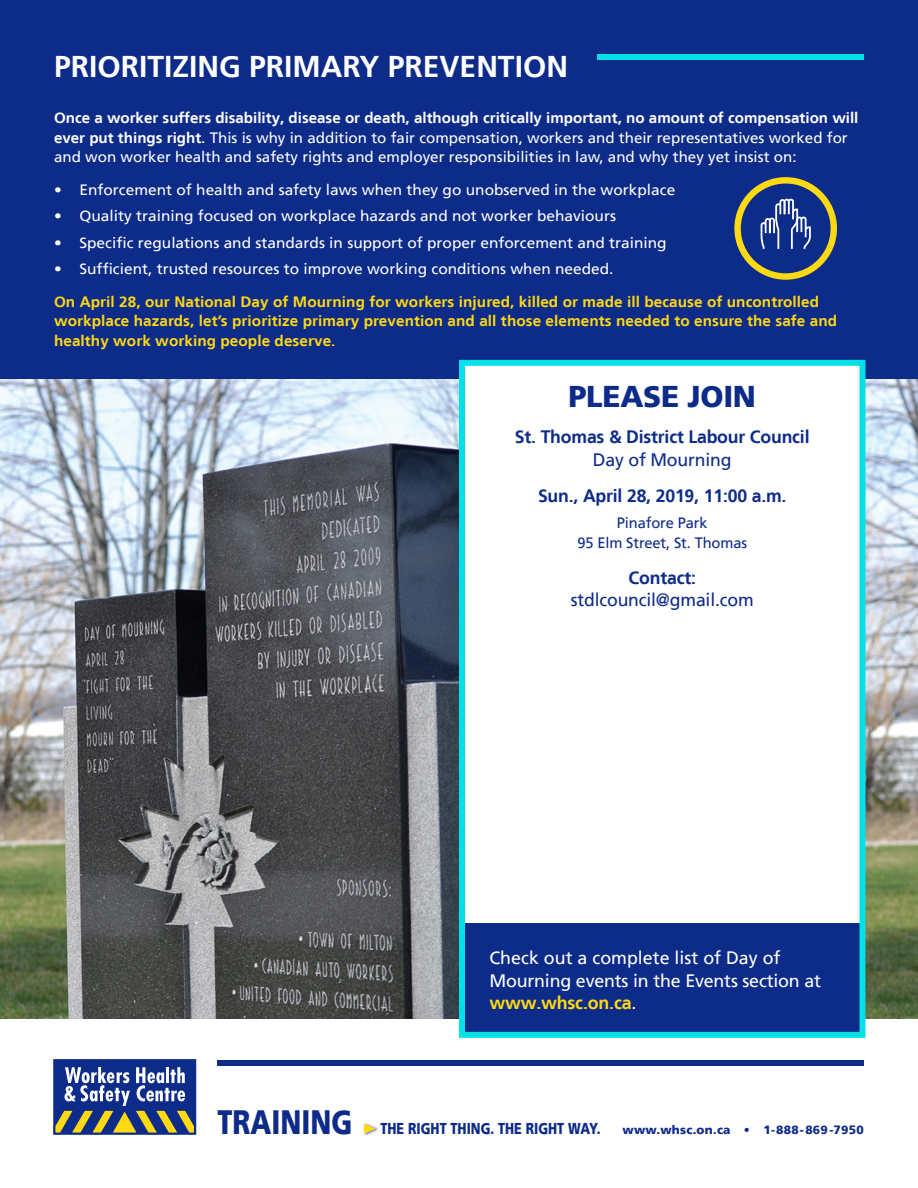
<style>
.page{position:relative;width:918px;height:1188px;background:#fff}
.page>*{position:absolute;margin:0;border:0;box-sizing:border-box;transform-origin:0 0}
.t1{font:700 30px "Frutiger LT";color:#fff}
.t2{font:900 30px "Frutiger LT";letter-spacing:-.01em;color:#0d2b88}
.t3{font:700 18px/22.5px "Frutiger LT";letter-spacing:-.01em;color:#0d2b88;text-align:center}
.t4{font:18px/22.5px "Frutiger LT";letter-spacing:-.01em;color:#fff}
.t5{font:18px "Frutiger LT";letter-spacing:-.01em;color:#0d2b88}
.t6{font:900 15.75px "Frutiger LT";color:#0d2b88;scale:.8 1}
.t7{font:15px/19.5px "Frutiger LT";color:#fff}
.t8{font:700 15px/19.5px "Frutiger LT";letter-spacing:.005em;color:#ffd911}
.t9{font:15px/19.5px "Frutiger LT";letter-spacing:-.01em;color:#0d2b88;text-align:center}
.t10{font:900 12px "Frutiger LT";letter-spacing:.02em;color:#0d2b88}
.s1{font-weight:700}
.s2{font-weight:400}
.s3{font-weight:700;color:#ffd911}
.s4{font-size:33.75px}
</style>
<div class="page">
<img style="left:866px;top:379px;width:52px;height:640px">
<img style="left:0;top:379px;width:459px;height:640px">
<div style="left:0;top:0;width:918px;height:379px;background:#0d2b88"></div>
<div style="left:364px;top:1123px;width:15px;height:14px;background:#0d2b88;opacity:.6"></div>
<svg style="left:364px;top:1124px;width:12px;height:10px"></svg>
<div style="left:597px;top:54px;width:267px;height:6px;background:#02e1e7"></div>
<svg style="left:53px;top:1059px;width:144px;height:76px;background:#4f608b"></svg>
<svg style="left:734px;top:177px;width:103px;height:103px"></svg>
<div style="left:459px;top:363px;width:405px;height:700px;background:#fff"></div>
<div style="left:459px;top:923px;width:405px;height:110px;background:#0d2b88"></div>
<div style="left:459px;top:360px;width:407px;height:678px;border:6px solid #02e1e7"></div>
<div style="left:217px;top:1060px;width:647px;height:6px;background:#0d2b88"></div>
<p class="t1" style="left:54px;top:48px;width:516px">PRIORITIZING PRIMARY PREVENTION</p>
<p class="t7" style="left:54px;top:108px;width:806px"><span class="s1">Once a worker suffers disability, disease or death, although critically important, no amount of compensation will ever put things right.</span> This is why in addition to fair compensation, workers and their representatives worked for and won worker health and safety rights and employer responsibilities in law, and why they yet insist on:</p>
<p class="t7" style="left:54px;top:180px;width:623px">• Enforcement of health and safety laws when they go unobserved in the workplace</p>
<p class="t7" style="left:54px;top:206px;width:564px">• Quality training focused on workplace hazards and not worker behaviours</p>
<p class="t7" style="left:54px;top:233px;width:614px">• Specific regulations and standards in support of proper enforcement and training</p>
<p class="t7" style="left:54px;top:259px;width:561px">• Sufficient, trusted resources to improve working conditions when needed.</p>
<p class="t8" style="left:54px;top:292px;width:785px">On April 28, our National Day of Mourning for workers injured, killed or made ill because of uncontrolled workplace hazards, let’s prioritize primary prevention and all those elements needed to ensure the safe and healthy work working people deserve.</p>
<p class="t2" style="left:568px;top:379px;width:189px">PLEASE JOIN</p>
<p class="t3" style="left:515px;top:426px;width:296px">St. Thomas &amp; District Labour Council<br><span class="s2">Day of Mourning</span></p>
<p class="t3" style="left:538px;top:484px;width:250px">Sun., April 28, 2019, 11:00 a.m.</p>
<p class="t9" style="left:577px;top:513px;width:171px">Pinafore Park<br>95 Elm Street, St. Thomas</p>
<p class="t3" style="left:629px;top:566px;width:69px">Contact:</p>
<p class="t5" style="left:571px;top:589px;width:185px">stdlcouncil@gmail.com</p>
<p class="t4" style="left:489px;top:947px;width:333px">Check out a complete list of Day of<br>Mourning events in the Events section at <span class="s3">www.whsc.on.ca</span>.</p>
<p class="t6" style="left:217px;top:1119px;width:480px"><span class="s4">TRAINING</span> THE RIGHT THING. THE RIGHT WAY.</p>
<p class="t10" style="left:622px;top:1123px;width:243px">www.whsc.on.ca • 1-888-869-7950</p>
</div>
